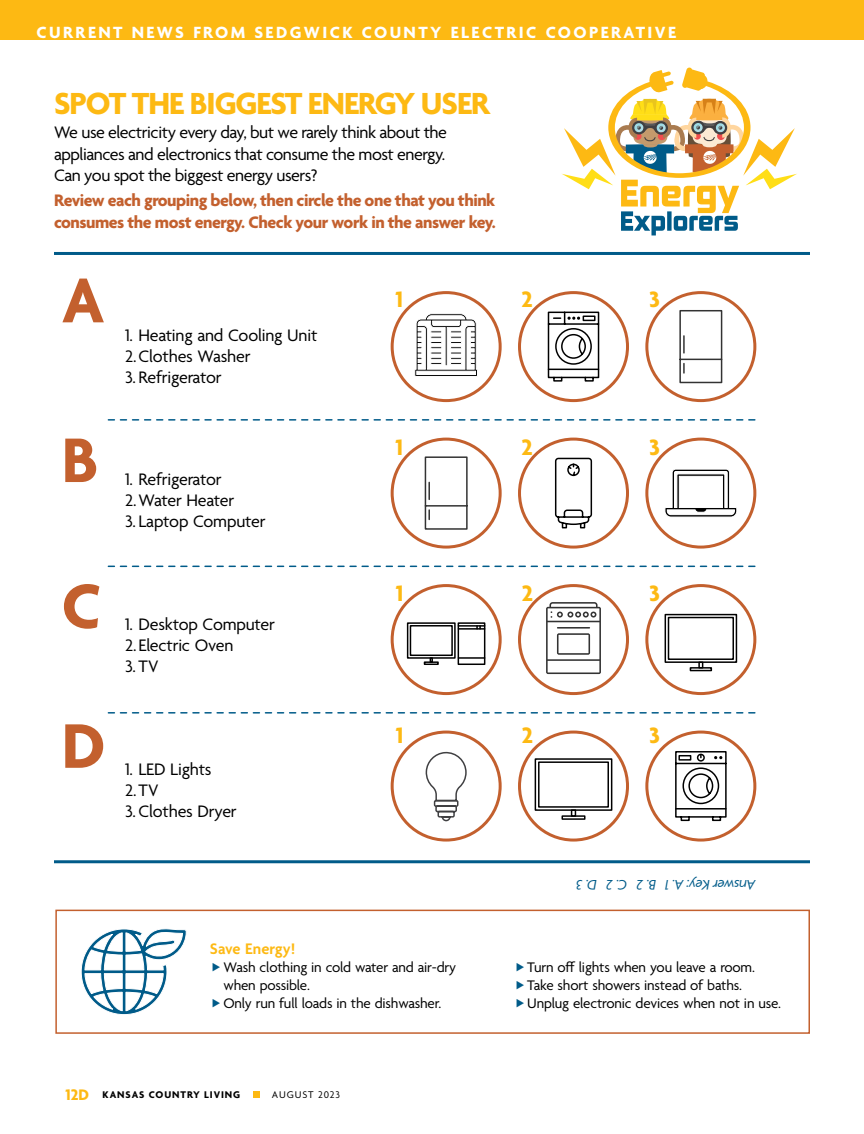
<style>
.page{position:relative;width:864px;height:1134px;background:#fff}
.page>*{position:absolute;margin:0;border:0;box-sizing:border-box;transform-origin:0 0}
.t1{font:700 68.1px/146.1px "Agenda";color:#c3602e}
.t2{font:700 33px "Agenda";letter-spacing:-.03em;color:#fdb913}
.t3{font:700 24px "Agenda";color:#fdb913}
.t4{font:18px/21.6px "Agenda";letter-spacing:-.01em;color:#000;text-align:justify}
.t5{font:700 18px/21.6px "Agenda";letter-spacing:-.025em;color:#c3602e}
.t6{font:700 17.55px "Agenda";letter-spacing:.14em;color:#fff}
.t7{font:600 16.5px "Agenda";letter-spacing:.005em;color:#fdb913}
.t8{font:15px/18px "Agenda";letter-spacing:-.01em;color:#000}
.t9{font:italic 15px "Agenda";letter-spacing:-.03em;color:#005b89}
.t10{font:700 10.5px "Agenda";letter-spacing:.09em;color:#000}
.t11{font:10.5px "Agenda";letter-spacing:.09em;color:#000}
.s1{font-size:16.5px;color:#fdb913}
</style>
<div class="page">
<svg style="left:108px;top:712px;width:647px;height:2px"></svg>
<svg style="left:108px;top:566px;width:647px;height:1px"></svg>
<svg style="left:108px;top:419px;width:647px;height:2px"></svg>
<svg style="left:561px;top:67px;width:236px;height:168px"></svg>
<hr style="left:54px;top:860px;width:756px;height:3px;background:#005b89">
<hr style="left:54px;top:252px;width:756px;height:3px;background:#005b89">
<div style="left:55px;top:910px;width:755px;height:124px;border:2px solid #c3602e"></div>
<div style="left:391px;top:291px;width:111px;height:111px;border:3px solid #c3602e;border-radius:50%"></div>
<div style="left:518px;top:291px;width:111px;height:111px;border:3px solid #c3602e;border-radius:50%"></div>
<div style="left:645px;top:291px;width:111px;height:111px;border:3px solid #c3602e;border-radius:50%"></div>
<div style="left:391px;top:438px;width:111px;height:111px;border:3px solid #c3602e;border-radius:50%"></div>
<div style="left:518px;top:438px;width:111px;height:111px;border:3px solid #c3602e;border-radius:50%"></div>
<div style="left:645px;top:438px;width:111px;height:111px;border:3px solid #c3602e;border-radius:50%"></div>
<div style="left:391px;top:584px;width:111px;height:111px;border:3px solid #c3602e;border-radius:50%"></div>
<div style="left:518px;top:584px;width:111px;height:111px;border:3px solid #c3602e;border-radius:50%"></div>
<div style="left:645px;top:584px;width:111px;height:111px;border:3px solid #c3602e;border-radius:50%"></div>
<div style="left:391px;top:731px;width:111px;height:111px;border:3px solid #c3602e;border-radius:50%"></div>
<div style="left:518px;top:731px;width:111px;height:111px;border:3px solid #c3602e;border-radius:50%"></div>
<div style="left:645px;top:731px;width:111px;height:111px;border:3px solid #c3602e;border-radius:50%"></div>
<svg style="left:554px;top:457px;width:39px;height:72px"></svg>
<svg style="left:547px;top:311px;width:53px;height:71px"></svg>
<svg style="left:424px;top:456px;width:44px;height:74px"></svg>
<svg style="left:679px;top:310px;width:44px;height:74px"></svg>
<svg style="left:546px;top:602px;width:55px;height:72px"></svg>
<hr style="left:557px;top:627px;width:33px;height:2px;background:#333">
<div style="left:665px;top:614px;width:72px;height:49px;border:2px solid #000"></div>
<div style="left:668px;top:617px;width:66px;height:43px;border:2px solid #000"></div>
<div style="left:690px;top:667px;width:22px;height:4px;border:2px solid #000"></div>
<svg style="left:698px;top:662px;width:5px;height:6px"></svg>
<div style="left:535px;top:758px;width:77px;height:53px;border:2px solid #000"></div>
<div style="left:538px;top:761px;width:71px;height:47px;border:2px solid #000"></div>
<div style="left:562px;top:815px;width:24px;height:5px;border:2px solid #000"></div>
<div style="left:571px;top:809px;width:5px;height:8px;border:2px solid #000"></div>
<svg style="left:675px;top:751px;width:52px;height:71px"></svg>
<svg style="left:425px;top:751px;width:42px;height:71px"></svg>
<svg style="left:665px;top:469px;width:72px;height:48px"></svg>
<div style="left:407px;top:622px;width:49px;height:37px;border:2px solid #000"></div>
<div style="left:410px;top:625px;width:43px;height:31px;border:2px solid #000"></div>
<div style="left:424px;top:661px;width:15px;height:4px;border:2px solid #000"></div>
<svg style="left:430px;top:657px;width:3px;height:6px"></svg>
<div style="left:458px;top:622px;width:27px;height:43px;border:2px solid #000"></div>
<hr style="left:458px;top:657px;width:27px;height:2px;background:#000">
<hr style="left:458px;top:625px;width:27px;height:2px;background:#000">
<hr style="left:458px;top:628px;width:27px;height:2px;background:#000">
<svg style="left:415px;top:313px;width:63px;height:63px"></svg>
<svg style="left:81px;top:928px;width:106px;height:87px"></svg>
<div style="left:0;top:0;width:864px;height:40px;background:#fdb913"></div>
<div style="left:253px;top:1091px;width:6px;height:7px;background:#fdb913"></div>
<p class="t6" style="left:37px;top:23px;width:641px">CURRENT NEWS FROM SEDGWICK COUNTY ELECTRIC COOPERATIVE</p>
<h2 class="t2" style="left:54px;top:85px;width:437px">SPOT THE BIGGEST ENERGY USER</h2>
<p class="t4" style="left:54px;top:123px;width:395px">We use electricity every day, but we rarely think about the appliances and electronics that consume the most energy.<br>Can you spot the biggest energy users?</p>
<p class="t5" style="left:54px;top:191px;width:443px">Review each grouping below, then circle the one that you think consumes the most energy. Check your work in the answer key.</p>
<h1 class="t1" style="left:62px;top:232px;width:44px">A</h1>
<h1 class="t1" style="left:62px;top:391px;width:41px">B<br>C</h1>
<h1 class="t1" style="left:62px;top:677px;width:45px">D</h1>
<p class="t4" style="left:125px;top:325px;width:194px">1. Heating and Cooling Unit</p>
<p class="t4" style="left:125px;top:346px;width:127px">2. Clothes Washer</p>
<p class="t4" style="left:125px;top:367px;width:98px">3. Refrigerator</p>
<p class="t4" style="left:125px;top:470px;width:98px">1. Refrigerator</p>
<p class="t4" style="left:125px;top:491px;width:111px">2. Water Heater</p>
<p class="t4" style="left:125px;top:512px;width:142px">3. Laptop Computer</p>
<p class="t4" style="left:125px;top:615px;width:152px">1. Desktop Computer</p>
<p class="t4" style="left:125px;top:636px;width:110px">2. Electric Oven</p>
<p class="t4" style="left:125px;top:657px;width:35px">3. TV</p>
<p class="t4" style="left:125px;top:759px;width:88px">1. LED Lights</p>
<p class="t4" style="left:125px;top:780px;width:35px">2. TV</p>
<p class="t4" style="left:125px;top:801px;width:113px">3. Clothes Dryer</p>
<h3 class="t3" style="left:396px;top:286px;width:9px">1</h3>
<h3 class="t3" style="left:522px;top:286px;width:13px">2</h3>
<h3 class="t3" style="left:649px;top:286px;width:12px">3</h3>
<h3 class="t3" style="left:396px;top:434px;width:9px">1</h3>
<h3 class="t3" style="left:522px;top:434px;width:13px">2</h3>
<h3 class="t3" style="left:649px;top:434px;width:12px">3</h3>
<h3 class="t3" style="left:396px;top:580px;width:9px">1</h3>
<h3 class="t3" style="left:522px;top:580px;width:13px">2</h3>
<h3 class="t3" style="left:649px;top:580px;width:12px">3</h3>
<h3 class="t3" style="left:396px;top:723px;width:9px">1</h3>
<h3 class="t3" style="left:522px;top:723px;width:13px">2</h3>
<h3 class="t3" style="left:649px;top:723px;width:12px">3</h3>
<p class="t9" style="left:756px;top:894px;width:181px;rotate:-180deg">Answer Key: A. 1 B. 2 C. 2 D. 3</p>
<p class="t7" style="left:210px;top:940px;width:87px">Save Energy!</p>
<p class="t8" style="left:223px;top:959px;width:234px">Wash clothing in cold water and air-dry when possible.<br>Only run full loads in the dishwasher.</p>
<p class="t8" style="left:527px;top:959px;width:255px">Turn off lights when you leave a room.<br>Take short showers instead of baths.<br>Unplug electronic devices when not in use.</p>
<p class="t10" style="left:66px;top:1089px;width:176px"><span class="s1">12D</span> KANSAS COUNTRY LIVING</p>
<p class="t11" style="left:272px;top:1089px;width:70px">AUGUST 2023</p>
</div>
